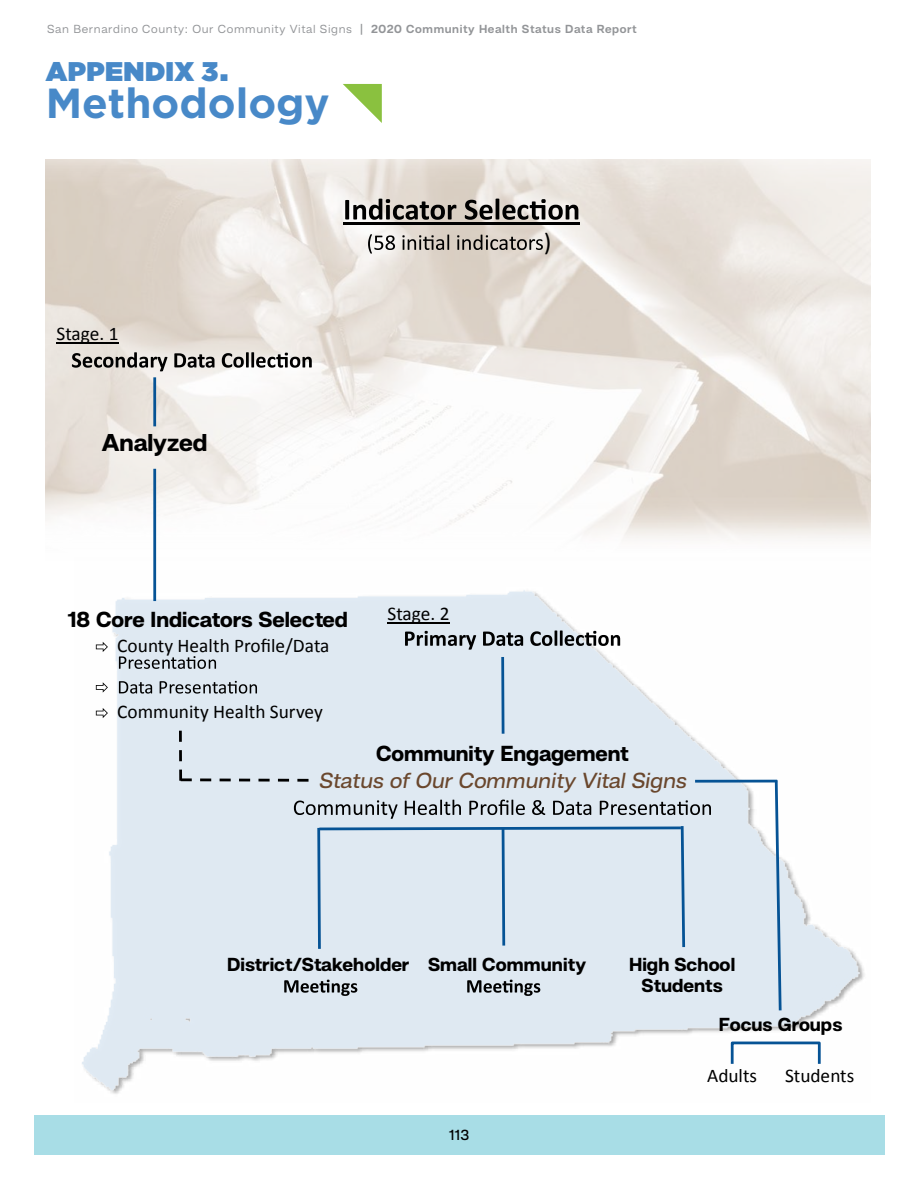
<style>
.page{position:relative;width:918px;height:1188px;background:#fff}
.page>*{position:absolute;margin:0;border:0;box-sizing:border-box;transform-origin:0 0}
.t1{font:700 42px "Gotham";color:#4889c8}
.t2{font:900 27px "Gotham";letter-spacing:.015em;color:#4889c8}
.t3{font:800 25.05px "Hando";color:#000}
.t4{font:25.05px "Calibri";color:#000}
.t5{font:800 22.35px "Hando";color:#000}
.t6{font:italic 500 22.35px "Hando";letter-spacing:-.005em;color:#6a472d}
.t7{font:19.35px "Calibri";color:#000}
.t8{font:800 19.35px/20.9px "Hando";color:#000;text-align:center}
.t9{font:500 15px "Hando";color:#000}
.t10{font:12px "Hando";letter-spacing:.05em;color:#939598}
.s1{font-weight:500}
.s2{font-weight:700}
.s3{font-weight:700;font-size:42px}
</style>
<div class="page">
<div style="left:34px;top:1115px;width:850px;height:40px;background:#a8dde6"></div>
<svg style="left:343px;top:84px;width:39px;height:39px"></svg>
<img style="left:82px;top:561px;width:783px;height:533px">
<img style="left:46px;top:160px;width:825px;height:400px">
<hr style="left:153px;top:377px;width:3px;height:49px;background:#065395">
<hr style="left:501px;top:657px;width:3px;height:77px;background:#065395">
<hr style="left:153px;top:469px;width:3px;height:132px;background:#065395">
<svg style="left:119px;top:656px;width:97px;height:13px"></svg>
<svg style="left:119px;top:681px;width:138px;height:13px;background:#9fa6ad"></svg>
<svg style="left:294px;top:800px;width:417px;height:152px;background:#d1dde8"></svg>
<hr style="left:57px;top:342px;width:62px;height:1px;background:#000">
<hr style="left:387px;top:622px;width:63px;height:1px;background:#000">
<hr style="left:695px;top:780px;width:82px;height:3px;background:#065395">
<svg style="left:773px;top:777px;width:10px;height:236px"></svg>
<div style="left:179px;top:725px;width:130px;height:57px;background:#dfe9f2"></div>
<hr style="left:343px;top:223px;width:237px;height:2px;background:#000">
<svg style="left:368px;top:234px;width:175px;height:20px;background:#b2aca5"></svg>
<svg style="left:345px;top:199px;width:233px;height:21px;background:#8d8985"></svg>
<svg style="left:405px;top:630px;width:215px;height:20px;background:#a0a6ac"></svg>
<svg style="left:284px;top:980px;width:73px;height:16px"></svg>
<svg style="left:467px;top:980px;width:73px;height:16px"></svg>
<div style="left:731px;top:1042px;width:90px;height:23px;border:3px solid #065395"></div>
<svg style="left:96px;top:642px;width:12px;height:10px"></svg>
<svg style="left:96px;top:682px;width:12px;height:11px"></svg>
<svg style="left:96px;top:708px;width:12px;height:10px"></svg>
<svg style="left:72px;top:352px;width:240px;height:19px;background:#a5a29f"></svg>
<p class="t10" style="left:47px;top:21px;width:591px">San Bernardino County: Our Community Vital Signs <span class="s1">|</span> <span class="s2">2020 Community Health Status Data Report</span></p>
<h2 class="t2" style="left:46px;top:56px;width:186px">APPENDIX 3<span class="s3">.</span></h2>
<h1 class="t1" style="left:46px;top:75px;width:286px">Methodology</h1>
<h3 class="t7" style="left:57px;top:321px;width:64px">Stage. 1</h3>
<h3 class="t3" style="left:102px;top:427px;width:107px">Analyzed</h3>
<h3 class="t4" style="left:544px;top:226px;width:9px">)</h3>
<h3 class="t5" style="left:68px;top:606px;width:282px">18 Core Indicators Selected</h3>
<h3 class="t7" style="left:117px;top:634px;width:214px">County Health Profile/Data</h3>
<h3 class="t7" style="left:117px;top:700px;width:207px">Community Health Survey</h3>
<h3 class="t7" style="left:388px;top:601px;width:64px">Stage. 2</h3>
<h3 class="t5" style="left:376px;top:739px;width:254px">Community Engagement</h3>
<h3 class="t6" style="left:318px;top:767px;width:370px">Status of Our Community Vital Signs</h3>
<h3 class="t8" style="left:227px;top:953px;width:361px">District/Stakeholder Small Community</h3>
<p class="t9" style="left:449px;top:1126px;width:22px">113</p>
<h3 class="t8" style="left:629px;top:953px;width:108px">High School<br>Students</h3>
<h3 class="t8" style="left:719px;top:1013px;width:125px">Focus Groups</h3>
<h3 class="t7" style="left:707px;top:1064px;width:51px">Adults</h3>
<h3 class="t7" style="left:785px;top:1064px;width:71px">Students</h3>
</div>
